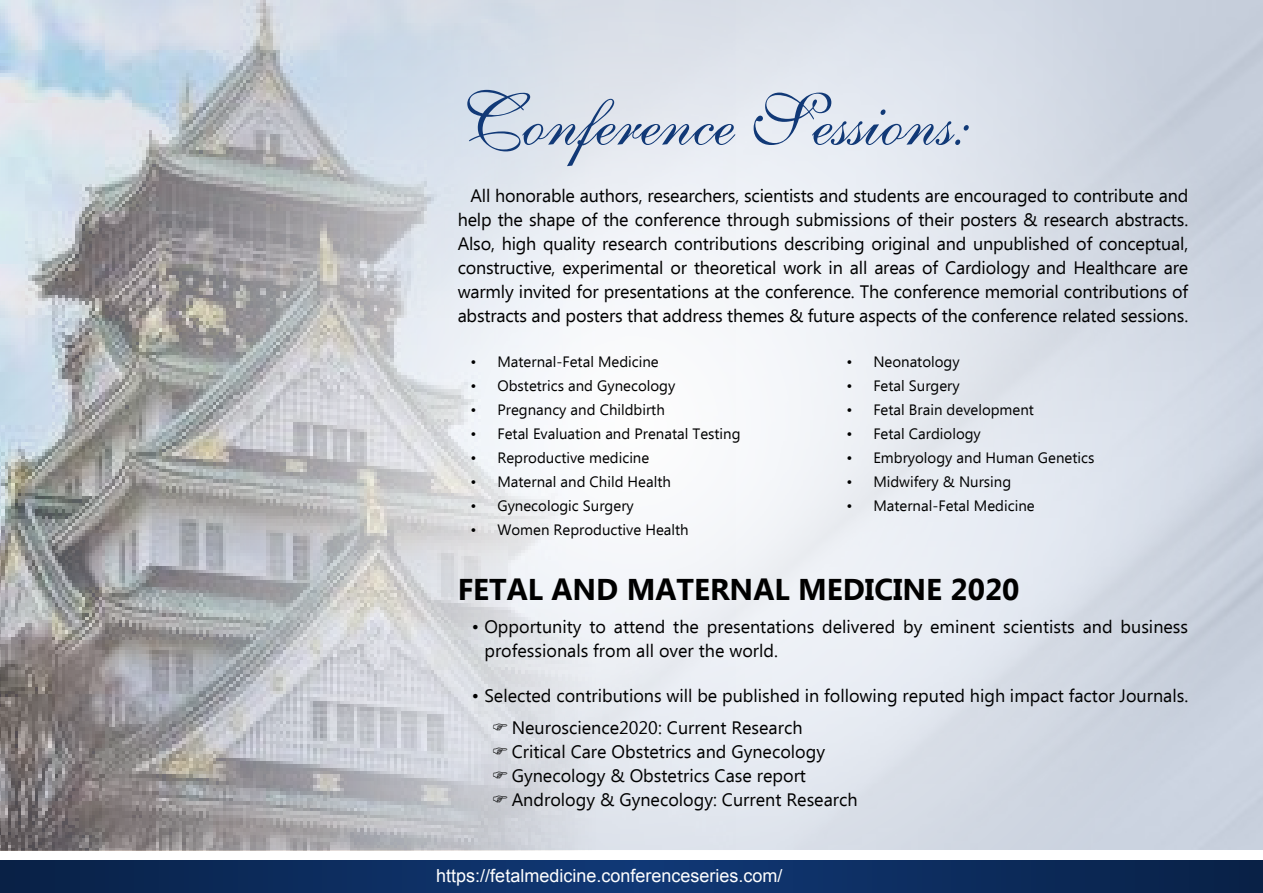
<style>
.page{position:relative;width:1263px;height:893px;background:#fff}
.page>*{position:absolute;margin:0;border:0;box-sizing:border-box;transform-origin:0 0}
.t1{font:73.2px "English 111 Presto BT";color:#113977}
.t2{font:700 30px "Ebrima";color:#000}
.t3{font:18px/24px "Ebrima";color:#000}
.t4{font:18px "Arial";color:#fff}
.t5{font:15px "Ebrima";color:#000}
</style>
<div class="page">
<svg style="left:0;top:860px;width:1263px;height:33px;background:#0c2c5d"></svg>
<img style="left:0;top:0;width:735px;height:850px">
<svg style="left:493px;top:724px;width:14px;height:7px"></svg>
<svg style="left:493px;top:748px;width:14px;height:7px"></svg>
<svg style="left:493px;top:772px;width:14px;height:7px"></svg>
<svg style="left:493px;top:796px;width:14px;height:7px"></svg>
<h1 class="t1" style="left:458px;top:75px;width:514px">Conference Sessions:</h1>
<p class="t3" style="left:458px;top:184px;width:732px;text-align:justify;text-indent:13px">All honorable authors, researchers, scientists and students are encouraged to contribute and help the shape of the conference through submissions of their posters &amp; research abstracts.<br>Also, high quality research contributions describing original and unpublished of conceptual, constructive, experimental or theoretical work in all areas of Cardiology and Healthcare are warmly invited for presentations at the conference. The conference memorial contributions of abstracts and posters that address themes &amp; future aspects of the conference related sessions.</p>
<p class="t5" style="left:470px;top:351px;width:190px">• Maternal-Fetal Medicine</p>
<p class="t5" style="left:470px;top:375px;width:206px">• Obstetrics and Gynecology</p>
<p class="t5" style="left:470px;top:399px;width:196px">• Pregnancy and Childbirth</p>
<p class="t5" style="left:470px;top:423px;width:272px">• Fetal Evaluation and Prenatal Testing</p>
<p class="t5" style="left:470px;top:447px;width:180px">• Reproductive medicine</p>
<p class="t5" style="left:470px;top:471px;width:202px">• Maternal and Child Health</p>
<p class="t5" style="left:470px;top:495px;width:165px">• Gynecologic Surgery</p>
<p class="t5" style="left:470px;top:519px;width:220px">• Women Reproductive Health</p>
<p class="t5" style="left:846px;top:351px;width:115px">• Neonatology</p>
<p class="t5" style="left:846px;top:375px;width:115px">• Fetal Surgery</p>
<p class="t5" style="left:846px;top:399px;width:189px">• Fetal Brain development</p>
<p class="t5" style="left:846px;top:423px;width:136px">• Fetal Cardiology</p>
<p class="t5" style="left:846px;top:447px;width:250px">• Embryology and Human Genetics</p>
<p class="t5" style="left:846px;top:471px;width:166px">• Midwifery &amp; Nursing</p>
<p class="t5" style="left:846px;top:495px;width:190px">• Maternal-Fetal Medicine</p>
<h2 class="t2" style="left:458px;top:567px;width:563px">FETAL AND MATERNAL MEDICINE 2020</h2>
<p class="t3" style="left:484px;top:616px;width:705px;text-indent:-13px">• Opportunity to attend the presentations delivered by eminent scientists and business professionals from all over the world.</p>
<p class="t3" style="left:512px;top:680px;width:678px;line-height:32.4px;text-indent:-40px">• Selected contributions will be published in following reputed high impact factor Journals.<br>Neuroscience2020: Current Research</p>
<p class="t3" style="left:512px;top:741px;width:347px">Critical Care Obstetrics and Gynecology<br>Gynecology &amp; Obstetrics Case report<br>Andrology &amp; Gynecology: Current Research</p>
<p class="t4" style="left:436px;top:864px;width:348px">https://fetalmedicine.conferenceseries.com/</p>
</div>
